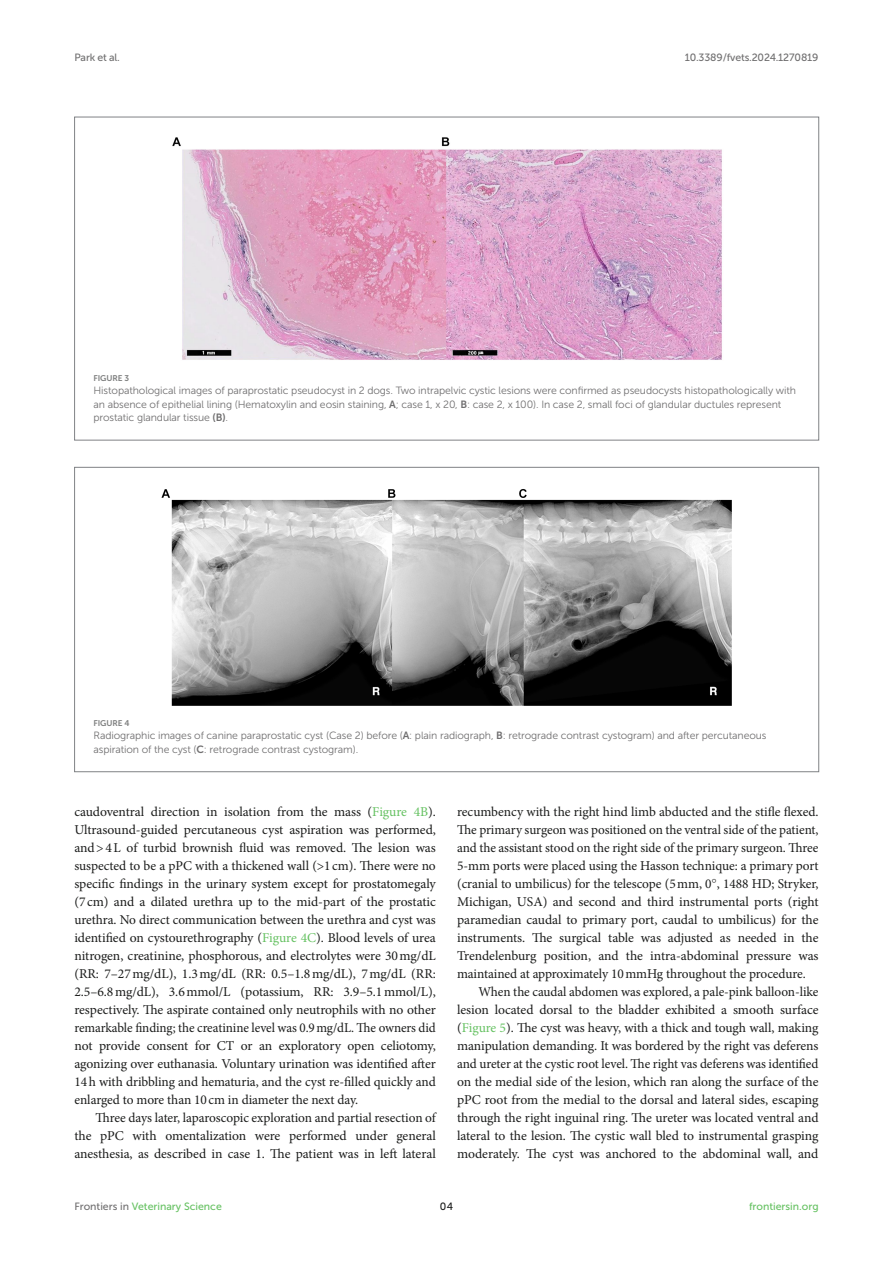
<style>
.page{position:relative;width:893px;height:1263px;background:#fff}
.page>*{position:absolute;margin:0;border:0;box-sizing:border-box;transform-origin:0 0}
.TEXT{font:13.5px/18px "Minion Pro";letter-spacing:-.005em;color:#1b1c1b;text-align:justify}
.TEXT_FLUSH{font:13.5px/18px "Minion Pro";letter-spacing:-.005em;color:#1b1c1b;text-align:justify}
.FIG_LEG{font:10.5px/13.5px "Museo Sans 300";letter-spacing:-.01em;color:#706f70}
.t1{font:10.5px "Museo Sans 500";color:#65c161}
.t2{font:10.5px "Museo Sans 500";letter-spacing:-.015em;color:#706f70}
.t3{font:10.5px "Museo Sans 500";color:#1b1c1b}
.FIG_HD{font:8.25px "Museo Sans 700";letter-spacing:-.01em;color:#7e7f7f}
.s1{font-family:"Museo Sans 700"}
.s2{color:#65c161}
.s3{font-family:"STIX"}
.s4{color:#706f70}
</style>
<div class="page">
<img style="left:172px;top:137px;width:550px;height:223px">
<img style="left:161px;top:489px;width:571px;height:217px">
<p class="t2" style="left:74px;top:51px;width:47px">Park et al.</p>
<p class="t2" style="left:685px;top:51px;width:135px">10.3389/fvets.2024.1270819</p>
<p class="FIG_HD" style="left:94px;top:373px;width:37px">FIGURE 3</p>
<p class="FIG_LEG" style="left:94px;top:384px;width:704px">Histopathological images of paraprostatic pseudocyst in 2 dogs. Two intrapelvic cystic lesions were confirmed as pseudocysts histopathologically with an absence of epithelial lining (Hematoxylin and eosin staining, <span class="s1">A</span>; case 1, x 20, <span class="s1">B</span>: case 2, x 100). In case 2, small foci of glandular ductules represent prostatic glandular tissue <span class="s1">(B)</span>.</p>
<p class="FIG_HD" style="left:94px;top:718px;width:37px">FIGURE 4</p>
<p class="FIG_LEG" style="left:94px;top:729px;width:674px">Radiographic images of canine paraprostatic cyst (Case 2) before (<span class="s1">A</span>: plain radiograph, <span class="s1">B</span>: retrograde contrast cystogram) and after percutaneous aspiration of the cyst (<span class="s1">C</span>: retrograde contrast cystogram).</p>
<p class="TEXT_FLUSH" style="left:74px;top:803px;width:363px">caudoventral direction in isolation from the mass (<span class="s2">Figure 4B</span>).<br>Ultrasound-guided percutaneous cyst aspiration was performed, and&gt;4L of turbid brownish fluid was removed. The lesion was suspected to be a pPC with a thickened wall (&gt;1cm). There were no specific findings in the urinary system except for prostatomegaly (7cm) and a dilated urethra up to the mid-part of the prostatic urethra. No direct communication between the urethra and cyst was identified on cystourethrography (<span class="s2">Figure 4C</span>). Blood levels of urea nitrogen, creatinine, phosphorous, and electrolytes were 30mg/dL (RR: 7–27mg/dL), 1.3mg/dL (RR: 0.5–1.8mg/dL), 7mg/dL (RR:<br>2.5–6.8mg/dL), 3.6mmol/L (potassium, RR: 3.9–5.1mmol/L), respectively. The aspirate contained only neutrophils with no other remarkable finding; the creatinine level was 0.9mg/dL. The owners did not provide consent for CT or an exploratory open celiotomy, agonizing over euthanasia. Voluntary urination was identified after 14h with dribbling and hematuria, and the cyst re-filled quickly and enlarged to more than 10cm in diameter the next day.</p>
<p class="TEXT" style="left:74px;top:1109px;width:363px;text-indent:21px">Three days later, laparoscopic exploration and partial resection of the pPC with omentalization were performed under general anesthesia, as described in case 1. The patient was in left lateral</p>
<p class="TEXT" style="left:457px;top:803px;width:363px">recumbency with the right hind limb abducted and the stifle flexed.<br>The primary surgeon was positioned on the ventral side of the patient, and the assistant stood on the right side of the primary surgeon. Three 5-mm ports were placed using the Hasson technique: a primary port (cranial to umbilicus) for the telescope (5mm, 0<span class="s3">°</span>, 1488 HD; Stryker, Michigan, USA) and second and third instrumental ports (right paramedian caudal to primary port, caudal to umbilicus) for the instruments. The surgical table was adjusted as needed in the Trendelenburg position, and the intra-abdominal pressure was maintained at approximately 10mmHg throughout the procedure.</p>
<p class="TEXT" style="left:457px;top:983px;width:363px;text-indent:21px">When the caudal abdomen was explored, a pale-pink balloon-like lesion located dorsal to the bladder exhibited a smooth surface (<span class="s2">Figure 5</span>). The cyst was heavy, with a thick and tough wall, making manipulation demanding. It was bordered by the right vas deferens and ureter at the cystic root level. The right vas deferens was identified on the medial side of the lesion, which ran along the surface of the pPC root from the medial to the dorsal and lateral sides, escaping through the right inguinal ring. The ureter was located ventral and lateral to the lesion. The cystic wall bled to instrumental grasping moderately. The cyst was anchored to the abdominal wall, and</p>
<p class="t1" style="left:74px;top:1200px;width:149px"><span class="s4">Frontiers in</span> Veterinary Science</p>
<p class="t3" style="left:440px;top:1200px;width:15px">04</p>
<p class="t1" style="left:749px;top:1200px;width:71px">frontiersin.org</p>
</div>
